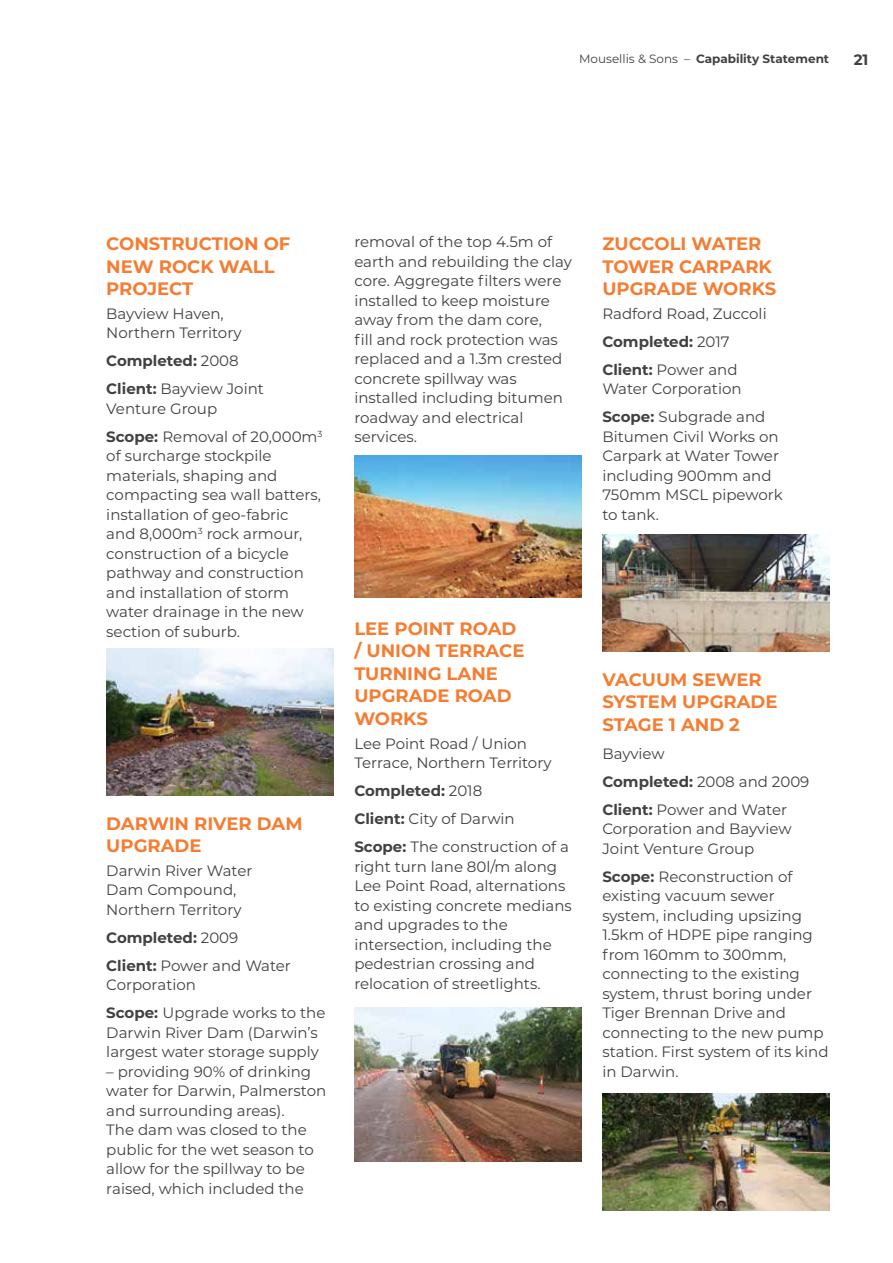
<style>
.page{position:relative;width:893px;height:1263px;background:#fff}
.page>*{position:absolute;margin:0;border:0;box-sizing:border-box;transform-origin:0 0}
.t1{font:700 18px/22.5px "Montserrat";color:#f47d32}
.t2{font:15px/19.5px "Montserrat";color:#414042}
.t3{font:700 15px/28px "Montserrat";color:#414042}
.t4{font:700 12px "Montserrat";color:#414042}
.s1{font-weight:400}
.s2{font-weight:700}
</style>
<div class="page">
<img style="left:106px;top:648px;width:227px;height:147px">
<img style="left:355px;top:456px;width:226px;height:141px">
<img style="left:602px;top:534px;width:227px;height:117px">
<img style="left:602px;top:1093px;width:227px;height:118px">
<img style="left:354px;top:1008px;width:227px;height:153px">
<p class="t4" style="left:579px;top:50px;width:252px"><span class="s1">Mousellis &amp; Sons –</span> Capability Statement</p>
<p class="t3" style="left:854px;top:45px;width:16px">21</p>
<p class="t1" style="left:106px;top:231px;width:186px">CONSTRUCTION OF<br>NEW ROCK WALL<br>PROJECT</p>
<p class="t2" style="left:106px;top:303px;width:137px">Bayview Haven,<br>Northern Territory</p>
<p class="t3" style="left:106px;top:346px;width:159px">Completed: <span class="s1">2008<br></span>Client: <span class="s1">Bayview Joint</span></p>
<p class="t2" style="left:106px;top:394px;width:218px;line-height:28px">Venture Group<br><span class="s2">Scope:</span> Removal of 20,000m<sup>3</sup></p>
<p class="t2" style="left:106px;top:446px;width:216px">of surcharge stockpile materials, shaping and compacting sea wall batters, installation of geo-fabric and 8,000m<sup>3</sup> rock armour, construction of a bicycle pathway and construction and installation of storm water drainage in the new section of suburb.</p>
<p class="t1" style="left:106px;top:811px;width:198px">DARWIN RIVER DAM<br>UPGRADE</p>
<p class="t2" style="left:106px;top:860px;width:148px">Darwin River Water<br>Dam Compound,<br>Northern Territory</p>
<p class="t3" style="left:106px;top:923px;width:186px">Completed: <span class="s1">2009<br></span>Client: <span class="s1">Power and Water</span></p>
<p class="t2" style="left:106px;top:970px;width:221px;line-height:28px">Corporation<br><span class="s2">Scope:</span> Upgrade works to the</p>
<p class="t2" style="left:106px;top:1022px;width:214px">Darwin River Dam (Darwin’s largest water storage supply</p>
<p class="t2" style="left:106px;top:1061px;width:221px">– providing 90% of drinking water for Darwin, Palmerston and surrounding areas).<br>The dam was closed to the public for the wet season to allow for the spillway to be raised, which included the</p>
<p class="t2" style="left:354px;top:232px;width:219px">removal of the top 4.5m of earth and rebuilding the clay core. Aggregate filters were installed to keep moisture away from the dam core,<br>fill and rock protection was replaced and a 1.3m crested concrete spillway was installed including bitumen roadway and electrical services.</p>
<p class="t1" style="left:354px;top:616px;width:172px">LEE POINT ROAD / UNION TERRACE<br>TURNING LANE<br>UPGRADE ROAD<br>WORKS</p>
<p class="t2" style="left:354px;top:733px;width:199px">Lee Point Road / Union<br>Terrace, Northern Territory</p>
<p class="t2" style="left:354px;top:776px;width:216px;line-height:28px"><span class="s2">Completed:</span> 2018<br><span class="s2">Client:</span> City of Darwin<br><span class="s2">Scope:</span> The construction of a</p>
<p class="t2" style="left:354px;top:856px;width:219px">right turn lane 80l/m along<br>Lee Point Road, alternations to existing concrete medians and upgrades to the intersection, including the pedestrian crossing and relocation of streetlights.</p>
<p class="t1" style="left:602px;top:231px;width:175px">ZUCCOLI WATER<br>TOWER CARPARK<br>UPGRADE WORKS</p>
<p class="t2" style="left:602px;top:299px;width:166px;line-height:28px">Radford Road, Zuccoli<br><span class="s2">Completed:</span> 2017<br><span class="s2">Client:</span> Power and</p>
<p class="t2" style="left:602px;top:374px;width:165px;line-height:28px">Water Corporation<br><span class="s2">Scope:</span> Subgrade and</p>
<p class="t2" style="left:602px;top:426px;width:182px">Bitumen Civil Works on<br>Carpark at Water Tower including 900mm and<br>750mm MSCL pipework to tank.</p>
<p class="t1" style="left:602px;top:667px;width:177px">VACUUM SEWER<br>SYSTEM UPGRADE<br>STAGE 1 AND 2</p>
<p class="t2" style="left:602px;top:739px;width:208px;line-height:28px">Bayview<br><span class="s2">Completed:</span> 2008 and 2009<br><span class="s2">Client:</span> Power and Water</p>
<p class="t2" style="left:602px;top:819px;width:191px">Corporation and Bayview<br>Joint Venture Group</p>
<p class="t2" style="left:602px;top:866px;width:228px"><span class="s2">Scope:</span> Reconstruction of existing vacuum sewer system, including upsizing<br>1.5km of HDPE pipe ranging from 160mm to 300mm, connecting to the existing system, thrust boring under<br>Tiger Brennan Drive and connecting to the new pump station. First system of its kind in Darwin.</p>
</div>
